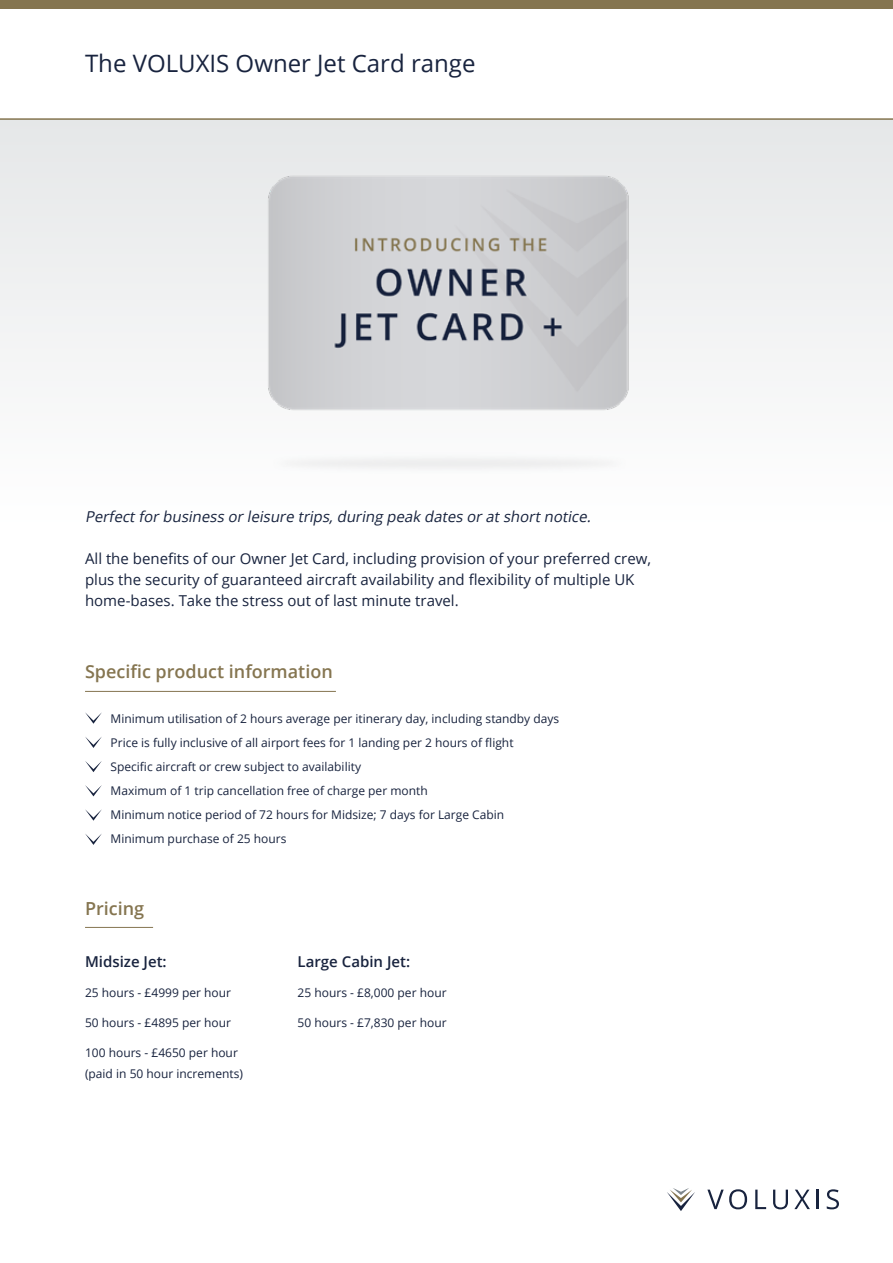
<style>
.page{position:relative;width:893px;height:1263px;background:#fff}
.page>*{position:absolute;margin:0;border:0;box-sizing:border-box;transform-origin:0 0}
.t1{font:24px "Open Sans";color:#18233e}
.t2{font:600 18px "Open Sans";color:#857550}
.t3{font:15px/21px "Open Sans";color:#18233e}
.t4{font:italic 15px "Open Sans";color:#18233e}
.t5{font:600 15px "Open Sans";color:#18233e}
.t6{font:12px/24px "Open Sans";color:#18233e}
</style>
<div class="page">
<div style="left:0;top:0;width:893px;height:9px;background:#857550"></div>
<svg style="left:667px;top:1188px;width:28px;height:23px"></svg>
<svg style="left:707px;top:1189px;width:40px;height:20px"></svg>
<svg style="left:755px;top:1189px;width:11px;height:20px"></svg>
<svg style="left:773px;top:1189px;width:15px;height:20px"></svg>
<svg style="left:794px;top:1189px;width:16px;height:20px"></svg>
<hr style="left:816px;top:1189px;width:3px;height:20px;background:#18233e">
<svg style="left:827px;top:1189px;width:12px;height:20px"></svg>
<div style="left:0;top:119px;width:893px;height:404px;background:linear-gradient(to bottom,#e5e7e8,#fefefe)"></div>
<img style="left:130px;top:120px;width:637px;height:371px">
<hr style="left:0;top:118px;width:893px;height:2px;background:#857550">
<hr style="left:85px;top:691px;width:251px;height:1px;background:#857550">
<hr style="left:85px;top:927px;width:68px;height:1px;background:#857550">
<svg style="left:85px;top:712px;width:17px;height:12px"></svg>
<svg style="left:85px;top:737px;width:17px;height:11px"></svg>
<svg style="left:85px;top:761px;width:17px;height:11px"></svg>
<svg style="left:85px;top:785px;width:17px;height:11px"></svg>
<svg style="left:85px;top:809px;width:17px;height:12px"></svg>
<svg style="left:85px;top:834px;width:17px;height:11px"></svg>
<h1 class="t1" style="left:85px;top:47px;width:392px">The VOLUXIS Owner Jet Card range</h1>
<p class="t4" style="left:85px;top:506px;width:511px">Perfectforbusiness orleisure trips,during peak dates oratshortnotice.</p>
<p class="t3" style="left:85px;top:548px;width:568px">All the benefits of our Owner Jet Card, including provision of your preferred crew, plus the security of guaranteed aircraft availability and flexibility of multiple UK home-bases. Take the stress out of last minute travel.</p>
<h2 class="t2" style="left:85px;top:659px;width:249px">Specific product information</h2>
<p class="t6" style="left:111px;top:706px;width:450px">Minimum utilisation of 2 hours average per itinerary day, including standby days Price is fully inclusive of all airport fees for 1 landing per 2 hours of flight<br>Specific aircraft or crew subject to availability<br>Maximum of 1 trip cancellation free of charge per month<br>Minimum notice period of 72 hours for Midsize; 7 days for Large Cabin Minimum purchase of 25 hours</p>
<h2 class="t2" style="left:85px;top:896px;width:61px">Pricing</h2>
<p class="t5" style="left:85px;top:951px;width:83px">Midsize Jet:</p>
<p class="t6" style="left:85px;top:980px;width:147px">25 hours - £4999 per hour</p>
<p class="t6" style="left:85px;top:1010px;width:147px">50 hours - £4895 per hour</p>
<p class="t6" style="left:85px;top:1041px;width:159px;line-height:21px">100 hours - £4650 per hour (paid in 50 hour increments)</p>
<p class="t5" style="left:298px;top:951px;width:114px">Large Cabin Jet:</p>
<p class="t6" style="left:298px;top:980px;width:150px">25 hours - £8,000 per hour</p>
<p class="t6" style="left:298px;top:1010px;width:150px">50 hours - £7,830 per hour</p>
</div>
